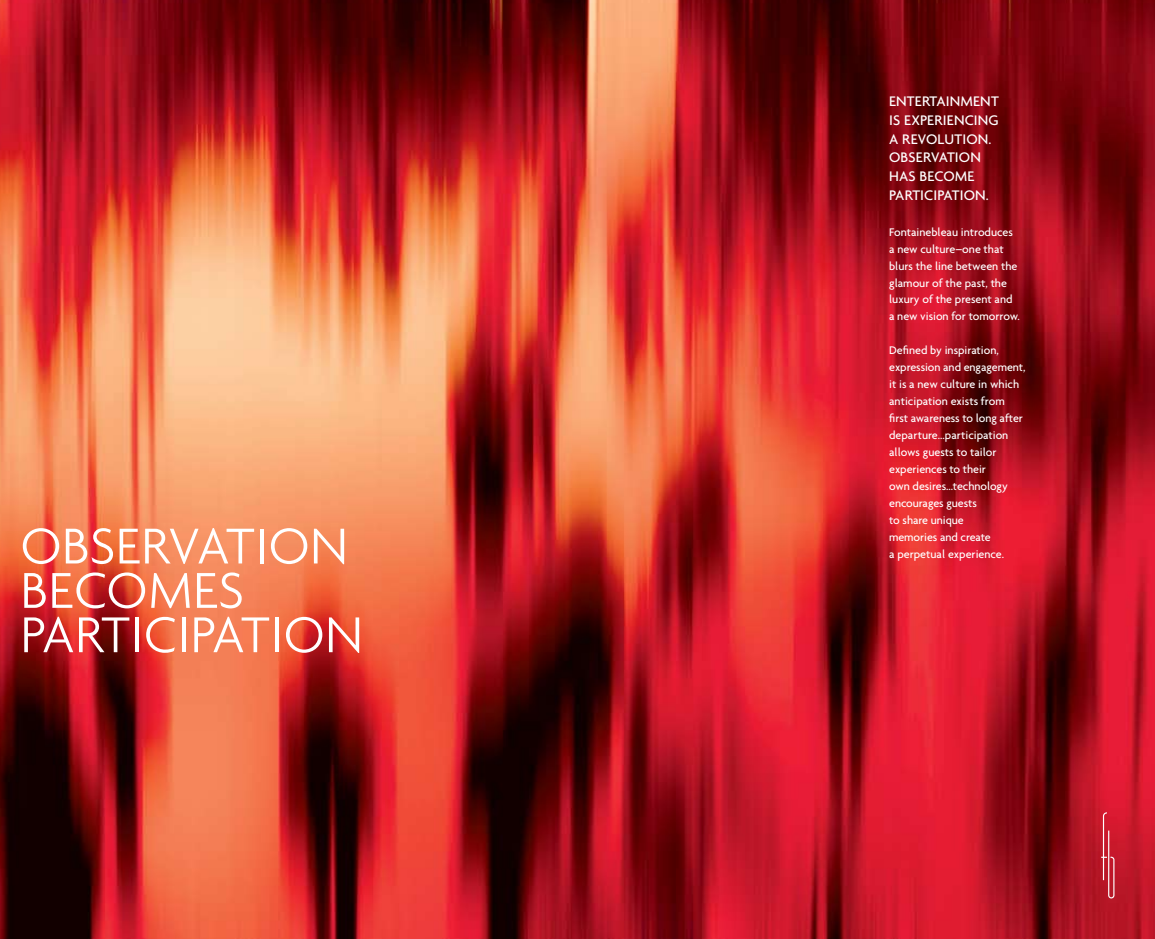
<style>
.page{position:relative;width:1155px;height:939px;background:#fff}
.page>*{position:absolute;margin:0;border:0;box-sizing:border-box;transform-origin:0 0}
.t1{font:300 54.45px/44.4px "Agenda";letter-spacing:.01em;color:#fff}
.t2{font:500 15px/18.8px "Agenda";letter-spacing:.01em;color:#fff}
.t3{font:500 12px/17px "Agenda";color:#fff}
</style>
<div class="page">
<img style="left:0;top:0;width:1154px;height:938px">
<svg style="left:1100px;top:812px;width:14px;height:86px"></svg>
<h1 class="t1" style="left:21px;top:522px;width:329px">OBSERVATION</h1>
<h1 class="t1" style="left:21px;top:567px;width:344px">BECOMES<br>PARTICIPATION</h1>
<p class="t2" style="left:889px;top:91px;width:111px">ENTERTAINMENT<br>IS EXPERIENCING<br>A REVOLUTION.<br>OBSERVATION<br>HAS BECOME<br>PARTICIPATION.</p>
<p class="t3" style="left:889px;top:223px;width:132px">Fontainebleau introduces a new culture–one that blurs the line between the glamour of the past, the luxury of the present and a new vision for tomorrow.</p>
<p class="t3" style="left:889px;top:341px;width:138px">Defined by inspiration, expression and engagement, it is a new culture in which anticipation exists from first awareness to long after departure...participation allows guests to tailor experiences to their<br>own desires...technology encourages guests<br>to share unique<br>memories and create</p>
<p class="t3" style="left:889px;top:545px;width:116px">a perpetual experience.</p>
</div>
